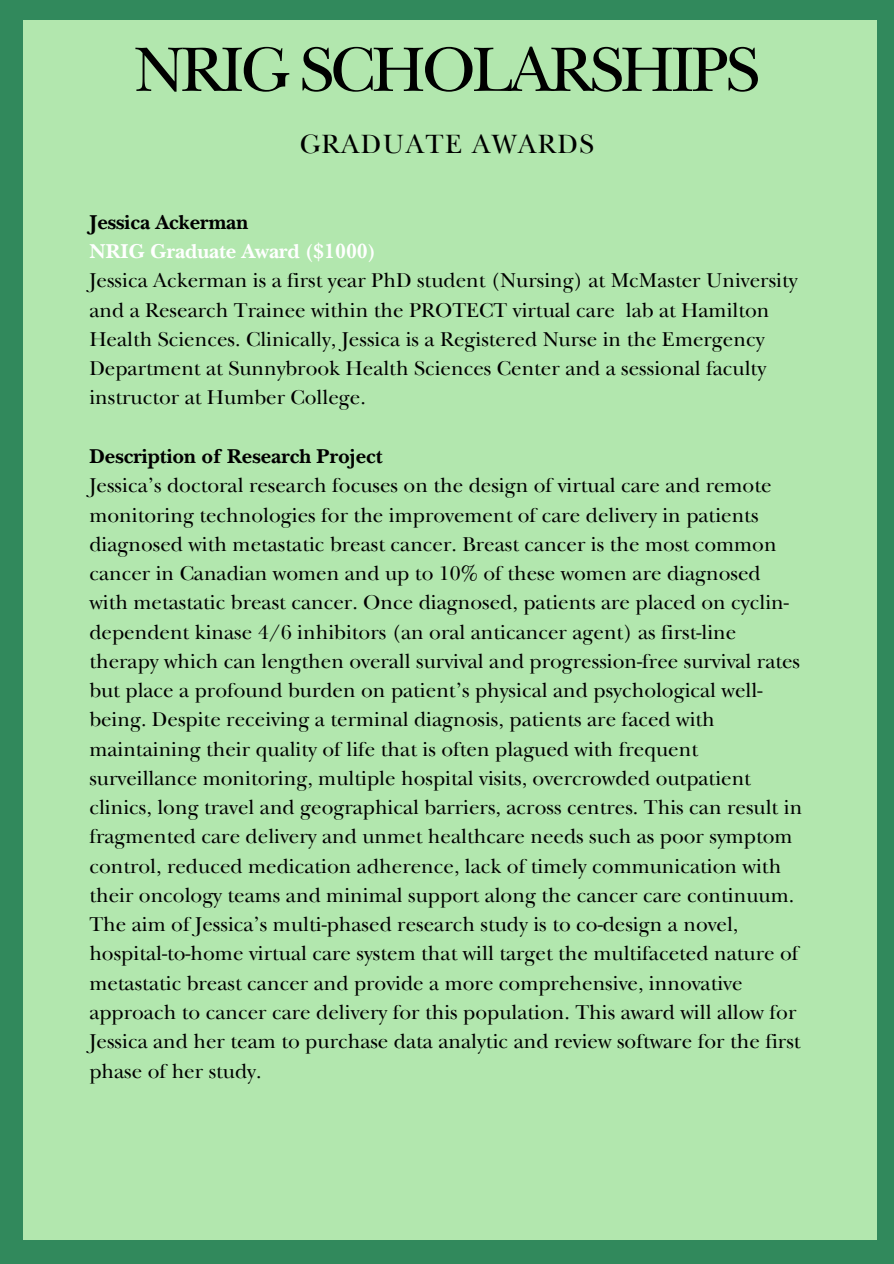
<style>
.page{position:relative;width:894px;height:1264px;background:#fff}
.page>*{position:absolute;margin:0;border:0;box-sizing:border-box;transform-origin:0 0}
.t1{font:65.4px "New Baskerville ITC Pro";letter-spacing:-.05em;color:#000}
.t2{font:27.75px "New Baskerville ITC Pro";letter-spacing:.05em;color:#000}
.t3{font:21px/29.2px "New Baskerville ITC Pro";color:#000}
.t4{font:700 21px "New Baskerville ITC Pro";color:#000}
.t5{font:700 21px "New Baskerville ITC Pro";color:#fff}
</style>
<div class="page">
<div style="left:0;top:0;width:893px;height:1263px;background:#31895c"></div>
<div style="left:23px;top:21px;width:853px;height:1218px;background:#b2e7ae"></div>
<p class="t1" style="left:134px;top:47px;width:627px">NRIG SCHOLARSHIPS</p>
<h2 class="t2" style="left:299px;top:135px;width:296px">GRADUATE AWARDS</h2>
<h1 class="t4" style="left:89px;top:215px;width:160px">Jessica Ackerman</h1>
<p class="t5" style="left:89px;top:244px;width:288px">NRIG Graduate Award ($1000)</p>
<p class="t3" style="left:89px;top:269px;width:709px">Jessica Ackerman is a first year PhD student (Nursing) at McMaster University and a Research Trainee within the PROTECT virtual care lab at Hamilton Health Sciences. Clinically, Jessica is a Registered Nurse in the Emergency Department at Sunnybrook Health Sciences Center and a sessional faculty instructor at Humber College.</p>
<p class="t4" style="left:89px;top:449px;width:294px">Description of Research Project</p>
<p class="t3" style="left:89px;top:474px;width:714px">Jessica’s doctoral research focuses on the design of virtual care and remote monitoring technologies for the improvement of care delivery in patients diagnosed with metastatic breast cancer. Breast cancer is the most common cancer in Canadian women and up to 10% of these women are diagnosed with metastatic breast cancer. Once diagnosed, patients are placed on cyclin&shy;dependent kinase 4/6 inhibitors (an oral anticancer agent) as first-line therapy which can lengthen overall survival and progression-free survival rates but place a profound burden on patient’s physical and psychological well&shy;being. Despite receiving a terminal diagnosis, patients are faced with maintaining their quality of life that is often plagued with frequent surveillance monitoring, multiple hospital visits, overcrowded outpatient clinics, long travel and geographical barriers, across centres. This can result in fragmented care delivery and unmet healthcare needs such as poor symptom control, reduced medication adherence, lack of timely communication with their oncology teams and minimal support along the cancer care continuum.<br>The aim of Jessica’s multi-phased research study is to co-design a novel, hospital-to-home virtual care system that will target the multifaceted nature of metastatic breast cancer and provide a more comprehensive, innovative approach to cancer care delivery for this population. This award will allow for Jessica and her team to purchase data analytic and review software for the first phase of her study.</p>
</div>
